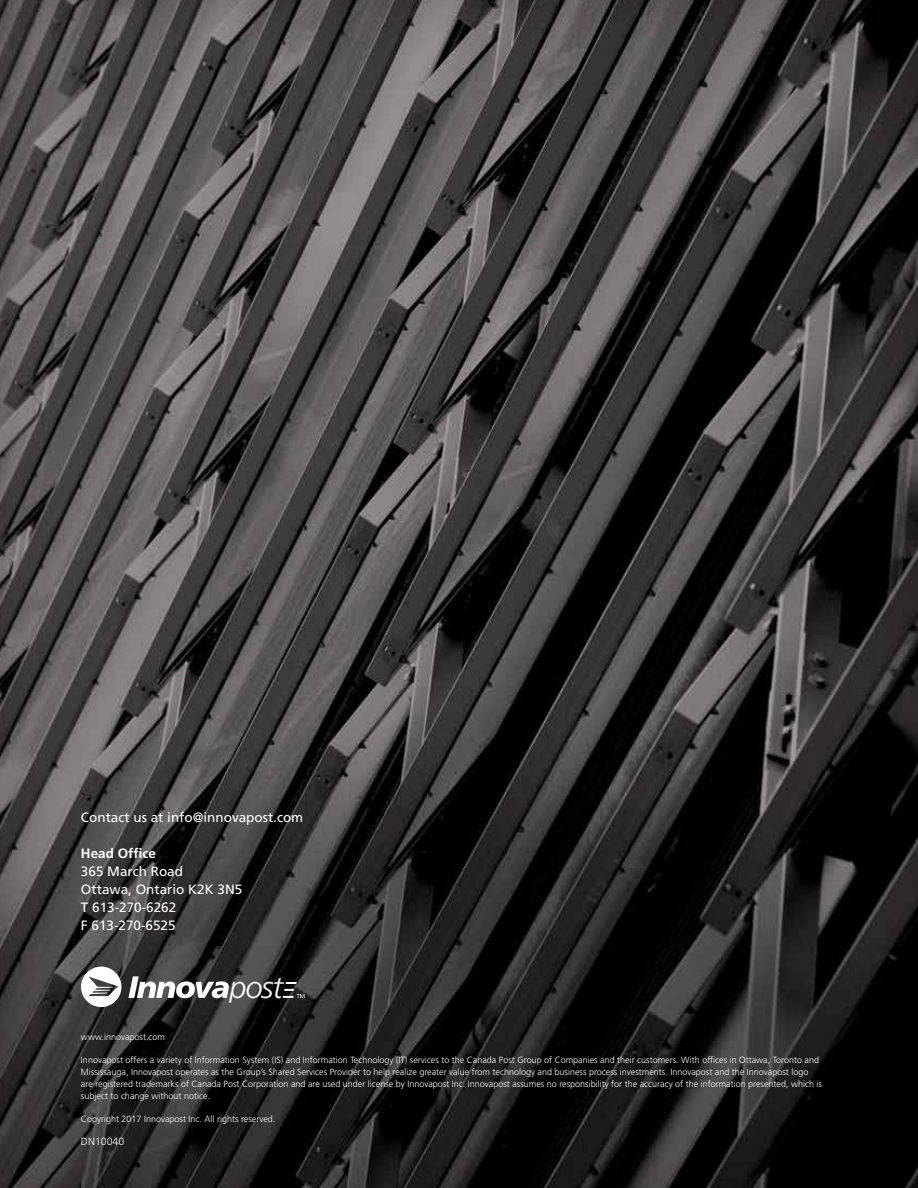
<style>
.page{position:relative;width:918px;height:1188px;background:#fff}
.page>*{position:absolute;margin:0;border:0;box-sizing:border-box;transform-origin:0 0}
.t1{font:13.5px/18px "Frutiger LT Std";color:#fff}
.t2{font:700 13.5px "Frutiger";color:#fff}
.t3{font:300 10.5px "Frutiger LT Std";color:#fff}
.t4{font:300 9px/12px "Frutiger LT Std";color:#fff}
</style>
<div class="page">
<img style="left:0;top:0;width:918px;height:1188px">
<svg style="left:128px;top:976px;width:177px;height:27px"></svg>
<svg style="left:81px;top:967px;width:40px;height:40px"></svg>
<h1 class="t1" style="left:81px;top:808px;width:224px">Contact us at info@innovapost.com</h1>
<h1 class="t2" style="left:81px;top:845px;width:77px">Head Office</h1>
<h1 class="t1" style="left:81px;top:862px;width:163px">365 March Road<br>Ottawa, Ontario K2K 3N5<br>T 613-270-6262<br>F 613-270-6525</h1>
<p class="t4" style="left:81px;top:1031px;width:86px">www.innovapost.com</p>
<p class="t4" style="left:81px;top:1054px;width:743px">Innovapost offers a variety of Information System (IS) and Information Technology (IT) services to the Canada Post Group of Companies and their customers. With offices in Ottawa, Toronto and Mississauga, Innovapost operates as the Group’s Shared Services Provider to help realize greater value from technology and business process investments. Innovapost and the Innovapost logo are registered trademarks of Canada Post Corporation and are used under license by Innovapost Inc. Innovapost assumes no responsibility for the accuracy of the information presented, which is subject to change without notice.</p>
<p class="t4" style="left:81px;top:1113px;width:196px">Copyright 2017 Innovapost Inc. All rights reserved.</p>
<p class="t3" style="left:81px;top:1135px;width:45px">DN10040</p>
</div>
